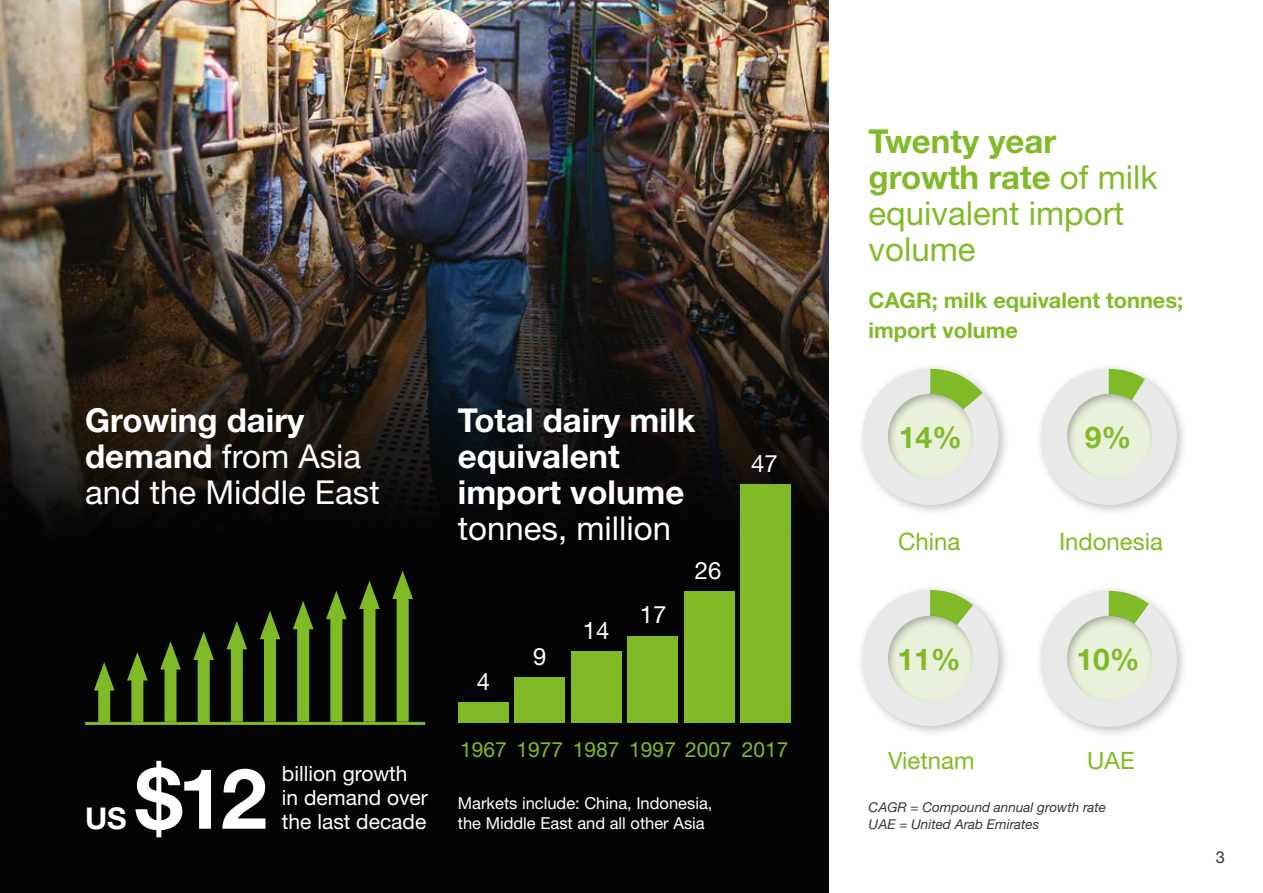
<style>
.page{position:relative;width:1263px;height:893px;background:#fff}
.page>*{position:absolute;margin:0;border:0;box-sizing:border-box;transform-origin:0 0}
.H1_Large{font:700 84px "Helvetica Neue";color:#fff}
.H1_small{font:700 33px/36px "Helvetica Neue";color:#fff}
.H1_small-2{font:33px/36px "Helvetica Neue";color:#80ba27}
.H1_small-3{font:33px/36px "Helvetica Neue";color:#fff}
.t1{font:700 30px "Helvetica Neue";color:#80ba27}
.t2{font:700 30px "Helvetica Neue";color:#fff}
.t3{font:24px "Helvetica Neue";color:#80ba27}
.t4{font:24px "Helvetica Neue";color:#fff}
.t5{font:700 21.75px/30px "Helvetica Neue";color:#80ba27}
.t6{font:21px/24px "Helvetica Neue";color:#fff}
.t7{font:21px "Helvetica Neue";color:#80ba27}
.t8{font:16.5px/19.8px "Helvetica Neue";color:#fff}
.t9{font:16.5px "Helvetica Neue";color:#373636}
.Note_Source{font:italic 13.5px "Helvetica Neue";color:#373636}
.s1{font-weight:700}
.s2{font-weight:400}
</style>
<div class="page">
<svg style="left:1039px;top:369px;width:145px;height:143px"></svg>
<svg style="left:860px;top:590px;width:146px;height:143px"></svg>
<svg style="left:1039px;top:591px;width:145px;height:143px"></svg>
<svg style="left:861px;top:369px;width:145px;height:143px"></svg>
<div style="left:0;top:0;width:829px;height:893px;background:#040404"></div>
<img style="left:0;top:0;width:829px;height:520px">
<div style="left:740px;top:484px;width:51px;height:238px;background:#80ba27"></div>
<div style="left:684px;top:591px;width:50px;height:131px;background:#80ba27"></div>
<div style="left:627px;top:636px;width:51px;height:86px;background:#80ba27"></div>
<div style="left:571px;top:651px;width:50px;height:71px;background:#80ba27"></div>
<div style="left:514px;top:677px;width:51px;height:45px;background:#80ba27"></div>
<div style="left:458px;top:702px;width:51px;height:20px;background:#80ba27"></div>
<div style="left:886px;top:391px;width:87px;height:89px;background:#000;opacity:.3"></div>
<div style="left:886px;top:613px;width:87px;height:89px;background:#000;opacity:.3"></div>
<div style="left:1065px;top:391px;width:87px;height:89px;background:#000;opacity:.3"></div>
<div style="left:1065px;top:613px;width:87px;height:89px;background:#000;opacity:.3"></div>
<hr style="left:85px;top:722px;width:340px;height:3px;background:#80ba27">
<div style="left:98px;top:679px;width:12px;height:43px;background:#80ba27"></div>
<svg style="left:94px;top:662px;width:21px;height:28px"></svg>
<div style="left:231px;top:637px;width:12px;height:85px;background:#80ba27"></div>
<svg style="left:226px;top:621px;width:21px;height:28px"></svg>
<div style="left:165px;top:658px;width:12px;height:64px;background:#80ba27"></div>
<svg style="left:160px;top:641px;width:21px;height:29px"></svg>
<div style="left:297px;top:617px;width:12px;height:105px;background:#80ba27"></div>
<svg style="left:293px;top:601px;width:20px;height:28px"></svg>
<div style="left:363px;top:597px;width:12px;height:125px;background:#80ba27"></div>
<svg style="left:359px;top:581px;width:21px;height:28px"></svg>
<div style="left:131px;top:669px;width:12px;height:53px;background:#80ba27"></div>
<svg style="left:127px;top:652px;width:21px;height:28px"></svg>
<div style="left:264px;top:627px;width:12px;height:95px;background:#80ba27"></div>
<svg style="left:260px;top:611px;width:20px;height:28px"></svg>
<div style="left:198px;top:648px;width:12px;height:74px;background:#80ba27"></div>
<svg style="left:193px;top:631px;width:21px;height:29px"></svg>
<div style="left:330px;top:607px;width:12px;height:115px;background:#80ba27"></div>
<svg style="left:326px;top:591px;width:21px;height:28px"></svg>
<div style="left:397px;top:587px;width:12px;height:135px;background:#80ba27"></div>
<svg style="left:392px;top:570px;width:21px;height:29px"></svg>
<p class="H1_small-3" style="left:85px;top:402px;width:296px"><span class="s1">Growing dairy demand</span> from Asia and the Middle East</p>
<p class="H1_small" style="left:458px;top:402px;width:239px">Total dairy milk equivalent import volume <span class="s2">tonnes, million</span></p>
<p class="t4" style="left:477px;top:667px;width:15px">4</p>
<p class="t4" style="left:533px;top:642px;width:15px">9</p>
<p class="t4" style="left:583px;top:616px;width:28px">14</p>
<p class="t4" style="left:640px;top:600px;width:28px">17</p>
<p class="t4" style="left:695px;top:556px;width:28px">26</p>
<p class="t4" style="left:751px;top:449px;width:28px">47</p>
<p class="t2" style="left:85px;top:799px;width:43px">US</p>
<p class="H1_Large" style="left:136px;top:747px;width:133px">$12</p>
<p class="t6" style="left:282px;top:761px;width:147px">billion growth in demand over</p>
<p class="t6" style="left:282px;top:809px;width:146px">the last decade</p>
<p class="t7" style="left:460px;top:737px;width:48px">1967</p>
<p class="t7" style="left:517px;top:737px;width:104px">1977 1987</p>
<p class="t7" style="left:629px;top:737px;width:104px">1997 2007</p>
<p class="t7" style="left:742px;top:737px;width:48px">2017</p>
<p class="t8" style="left:458px;top:793px;width:256px">Markets include: China, Indonesia, the Middle East and all other Asia</p>
<p class="H1_small-2" style="left:868px;top:123px;width:291px"><span class="s1">Twenty year growth rate</span> of milk equivalent import volume</p>
<p class="t5" style="left:868px;top:285px;width:316px">CAGR; milk equivalent tonnes; import volume</p>
<p class="t1" style="left:899px;top:419px;width:65px">14%</p>
<p class="t3" style="left:898px;top:527px;width:64px">China</p>
<p class="t1" style="left:1085px;top:419px;width:48px">9%</p>
<p class="t3" style="left:1059px;top:527px;width:105px">Indonesia</p>
<p class="t1" style="left:897px;top:641px;width:65px">11%</p>
<p class="t3" style="left:888px;top:746px;width:88px">Vietnam</p>
<p class="t1" style="left:1076px;top:641px;width:65px">10%</p>
<p class="t3" style="left:1087px;top:746px;width:49px">UAE</p>
<p class="Note_Source" style="left:868px;top:799px;width:239px">CAGR = Compound annual growth rate</p>
<p class="Note_Source" style="left:868px;top:816px;width:172px">UAE = United Arab Emirates</p>
<p class="t9" style="left:1216px;top:848px;width:11px">3</p>
</div>
